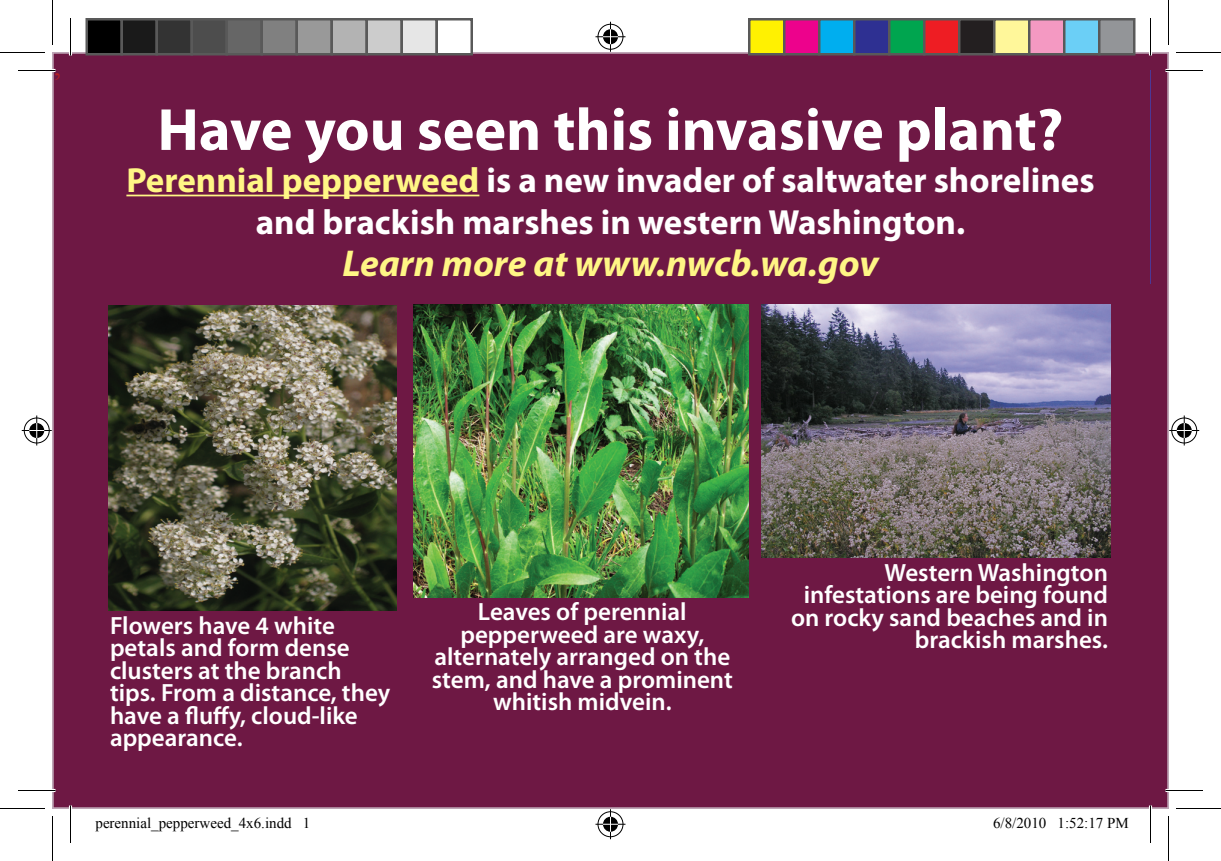
<style>
.page{position:relative;width:1221px;height:861px;background:#fff}
.page>*{position:absolute;margin:0;border:0;box-sizing:border-box;transform-origin:0 0}
.t1{font:700 60px "Myriad Pro";color:#fff}
.t2{font:italic 700 37.5px "Myriad Pro";color:#fff685}
.t3{font:700 35px/42px "Myriad Pro";color:#fff;text-align:center}
.t4{font:30px "Times New Roman";color:#b51f23}
.t5{font:600 25px/22.5px "Myriad Pro";color:#fff}
.t6{font:15px "Times New Roman";color:#000}
.s1{color:#fff685}
</style>
<div class="page">
<div style="left:52px;top:52px;width:1116px;height:756px;background:#6e1844"></div>
<img style="left:109px;top:305px;width:288px;height:305px">
<img style="left:413px;top:305px;width:335px;height:293px">
<img style="left:762px;top:304px;width:349px;height:253px">
<hr style="left:126px;top:195px;width:353px;height:1px;background:#fff685">
<hr style="left:18px;top:69px;width:38px;height:3px;background:#fff">
<hr style="left:1166px;top:69px;width:37px;height:3px;background:#fff">
<hr style="left:18px;top:789px;width:38px;height:3px;background:#fff">
<hr style="left:1166px;top:789px;width:37px;height:3px;background:#fff">
<hr style="left:69px;top:18px;width:3px;height:37px;background:#fff">
<hr style="left:69px;top:805px;width:3px;height:38px;background:#fff">
<hr style="left:1149px;top:18px;width:3px;height:37px;background:#fff">
<hr style="left:1149px;top:805px;width:3px;height:38px;background:#fff">
<hr style="left:18px;top:70px;width:38px;height:1px;background:#000">
<hr style="left:1166px;top:70px;width:37px;height:1px;background:#000">
<hr style="left:18px;top:790px;width:38px;height:1px;background:#000">
<hr style="left:1166px;top:790px;width:37px;height:1px;background:#000">
<hr style="left:70px;top:18px;width:1px;height:37px;background:#000">
<hr style="left:70px;top:805px;width:1px;height:38px;background:#000">
<hr style="left:1150px;top:18px;width:1px;height:37px;background:#000">
<hr style="left:1150px;top:805px;width:1px;height:38px;background:#000">
<hr style="left:0;top:52px;width:45px;height:1px;background:#000">
<hr style="left:1176px;top:52px;width:45px;height:1px;background:#000">
<hr style="left:0;top:808px;width:45px;height:1px;background:#000">
<hr style="left:1176px;top:808px;width:45px;height:1px;background:#000">
<hr style="left:52px;top:0;width:1px;height:45px;background:#000">
<hr style="left:52px;top:816px;width:1px;height:45px;background:#000">
<hr style="left:1168px;top:0;width:1px;height:45px;background:#000">
<hr style="left:1168px;top:816px;width:1px;height:45px;background:#000">
<div style="left:596px;top:23px;width:29px;height:28px;border:3px solid #fff;border-radius:50%"></div>
<hr style="left:595px;top:35px;width:30px;height:3px;background:#fff">
<hr style="left:609px;top:22px;width:3px;height:30px;background:#fff">
<div style="left:601px;top:28px;width:19px;height:18px;border:3px solid #fff;border-radius:50%"></div>
<div style="left:598px;top:24px;width:25px;height:26px;border:1px solid #000;border-radius:50%"></div>
<hr style="left:595px;top:36px;width:30px;height:1px;background:#000">
<hr style="left:610px;top:22px;width:1px;height:30px;background:#000">
<svg style="left:603px;top:29px;width:15px;height:15px"></svg>
<div style="left:596px;top:810px;width:29px;height:28px;border:3px solid #fff;border-radius:50%"></div>
<hr style="left:595px;top:823px;width:30px;height:3px;background:#fff">
<hr style="left:609px;top:809px;width:3px;height:30px;background:#fff">
<div style="left:601px;top:815px;width:19px;height:18px;border:3px solid #fff;border-radius:50%"></div>
<div style="left:598px;top:811px;width:25px;height:26px;border:1px solid #000;border-radius:50%"></div>
<hr style="left:595px;top:824px;width:30px;height:1px;background:#000">
<hr style="left:610px;top:809px;width:1px;height:30px;background:#000">
<svg style="left:603px;top:817px;width:15px;height:15px"></svg>
<div style="left:23px;top:416px;width:28px;height:29px;border:3px solid #fff;border-radius:50%"></div>
<hr style="left:22px;top:429px;width:30px;height:3px;background:#fff">
<hr style="left:35px;top:415px;width:3px;height:30px;background:#fff">
<div style="left:28px;top:421px;width:18px;height:19px;border:3px solid #fff;border-radius:50%"></div>
<div style="left:24px;top:418px;width:26px;height:25px;border:1px solid #000;border-radius:50%"></div>
<hr style="left:22px;top:430px;width:30px;height:1px;background:#000">
<hr style="left:36px;top:415px;width:1px;height:30px;background:#000">
<svg style="left:29px;top:423px;width:15px;height:15px"></svg>
<div style="left:1170px;top:416px;width:28px;height:29px;border:3px solid #fff;border-radius:50%"></div>
<hr style="left:1169px;top:429px;width:30px;height:3px;background:#fff">
<hr style="left:1183px;top:415px;width:3px;height:30px;background:#fff">
<div style="left:1175px;top:421px;width:18px;height:19px;border:3px solid #fff;border-radius:50%"></div>
<div style="left:1171px;top:418px;width:26px;height:25px;border:1px solid #000;border-radius:50%"></div>
<hr style="left:1169px;top:430px;width:30px;height:1px;background:#000">
<hr style="left:1184px;top:415px;width:1px;height:30px;background:#000">
<svg style="left:1177px;top:423px;width:15px;height:15px"></svg>
<div style="left:87px;top:19px;width:35px;height:35px;background:#000"></div>
<div style="left:86px;top:18px;width:37px;height:37px;border:2px solid #595959"></div>
<div style="left:122px;top:19px;width:35px;height:35px;background:#1a1a1a"></div>
<div style="left:121px;top:18px;width:37px;height:37px;border:2px solid #595959"></div>
<div style="left:157px;top:19px;width:35px;height:35px;background:#333"></div>
<div style="left:156px;top:18px;width:37px;height:37px;border:2px solid #595959"></div>
<div style="left:192px;top:19px;width:35px;height:35px;background:#4d4d4d"></div>
<div style="left:190px;top:18px;width:38px;height:37px;border:2px solid #595959"></div>
<div style="left:227px;top:19px;width:35px;height:35px;background:#666"></div>
<div style="left:225px;top:18px;width:38px;height:37px;border:2px solid #595959"></div>
<div style="left:262px;top:19px;width:35px;height:35px;background:#808080"></div>
<div style="left:260px;top:18px;width:38px;height:37px;border:2px solid #595959"></div>
<div style="left:297px;top:19px;width:35px;height:35px;background:#999"></div>
<div style="left:295px;top:18px;width:38px;height:37px;border:2px solid #595959"></div>
<div style="left:332px;top:19px;width:35px;height:35px;background:#b3b3b3"></div>
<div style="left:330px;top:18px;width:38px;height:37px;border:2px solid #595959"></div>
<div style="left:367px;top:19px;width:35px;height:35px;background:#ccc"></div>
<div style="left:365px;top:18px;width:38px;height:37px;border:2px solid #595959"></div>
<div style="left:402px;top:19px;width:35px;height:35px;background:#e6e6e6"></div>
<div style="left:400px;top:18px;width:38px;height:37px;border:2px solid #595959"></div>
<div style="left:435px;top:18px;width:38px;height:37px;border:2px solid #595959"></div>
<div style="left:749px;top:19px;width:35px;height:35px;background:#fff101"></div>
<div style="left:748px;top:18px;width:38px;height:37px;border:2px solid #595959"></div>
<div style="left:784px;top:19px;width:35px;height:35px;background:#ed028c"></div>
<div style="left:783px;top:18px;width:38px;height:37px;border:2px solid #595959"></div>
<div style="left:819px;top:19px;width:35px;height:35px;background:#00aeef"></div>
<div style="left:818px;top:18px;width:38px;height:37px;border:2px solid #595959"></div>
<div style="left:854px;top:19px;width:35px;height:35px;background:#2e3092"></div>
<div style="left:853px;top:18px;width:38px;height:37px;border:2px solid #595959"></div>
<div style="left:889px;top:19px;width:35px;height:35px;background:#00a54f"></div>
<div style="left:888px;top:18px;width:38px;height:37px;border:2px solid #595959"></div>
<div style="left:924px;top:19px;width:35px;height:35px;background:#ee1d23"></div>
<div style="left:923px;top:18px;width:38px;height:37px;border:2px solid #595959"></div>
<div style="left:959px;top:19px;width:35px;height:35px;background:#231f20"></div>
<div style="left:958px;top:18px;width:38px;height:37px;border:2px solid #595959"></div>
<div style="left:994px;top:19px;width:35px;height:35px;background:#fff79a"></div>
<div style="left:993px;top:18px;width:38px;height:37px;border:2px solid #595959"></div>
<div style="left:1029px;top:19px;width:35px;height:35px;background:#f499c2"></div>
<div style="left:1028px;top:18px;width:38px;height:37px;border:2px solid #595959"></div>
<div style="left:1064px;top:19px;width:35px;height:35px;background:#6bcff6"></div>
<div style="left:1063px;top:18px;width:38px;height:37px;border:2px solid #595959"></div>
<div style="left:1099px;top:19px;width:35px;height:35px;background:#939598"></div>
<div style="left:1098px;top:18px;width:38px;height:37px;border:2px solid #595959"></div>
<p class="t4" style="left:54px;top:44px;width:9px">,</p>
<h1 class="t1" style="left:158px;top:91px;width:907px">Have you seen this invasive plant?</h1>
<h3 class="t3" style="left:126px;top:158px;width:970px"><span class="s1">Perennial pepperweed</span> is a new invader of saltwater shorelines and brackish marshes in western Washington.</h3>
<h2 class="t2" style="left:342px;top:239px;width:538px">Learn more at www.nwcb.wa.gov</h2>
<p class="t5" style="left:110px;top:614px;width:282px">Flowers have 4 white petals and form dense clusters at the branch tips. From a distance, they have a fluffy, cloud-like appearance.</p>
<p class="t5" style="left:432px;top:600px;width:303px;text-align:center">Leaves of perennial pepperweed are waxy, alternately arranged on the stem, and have a prominent whitish midvein.</p>
<p class="t5" style="left:791px;top:560px;width:318px;text-align:right">Western Washington infestations are being found on rocky sand beaches and in brackish marshes.</p>
<p class="t6" style="left:96px;top:813px;width:216px">perennial_pepperweed_4x6.indd 1</p>
<p class="t6" style="left:993px;top:813px;width:137px">6/8/2010 1:52:17 PM</p>
</div>
